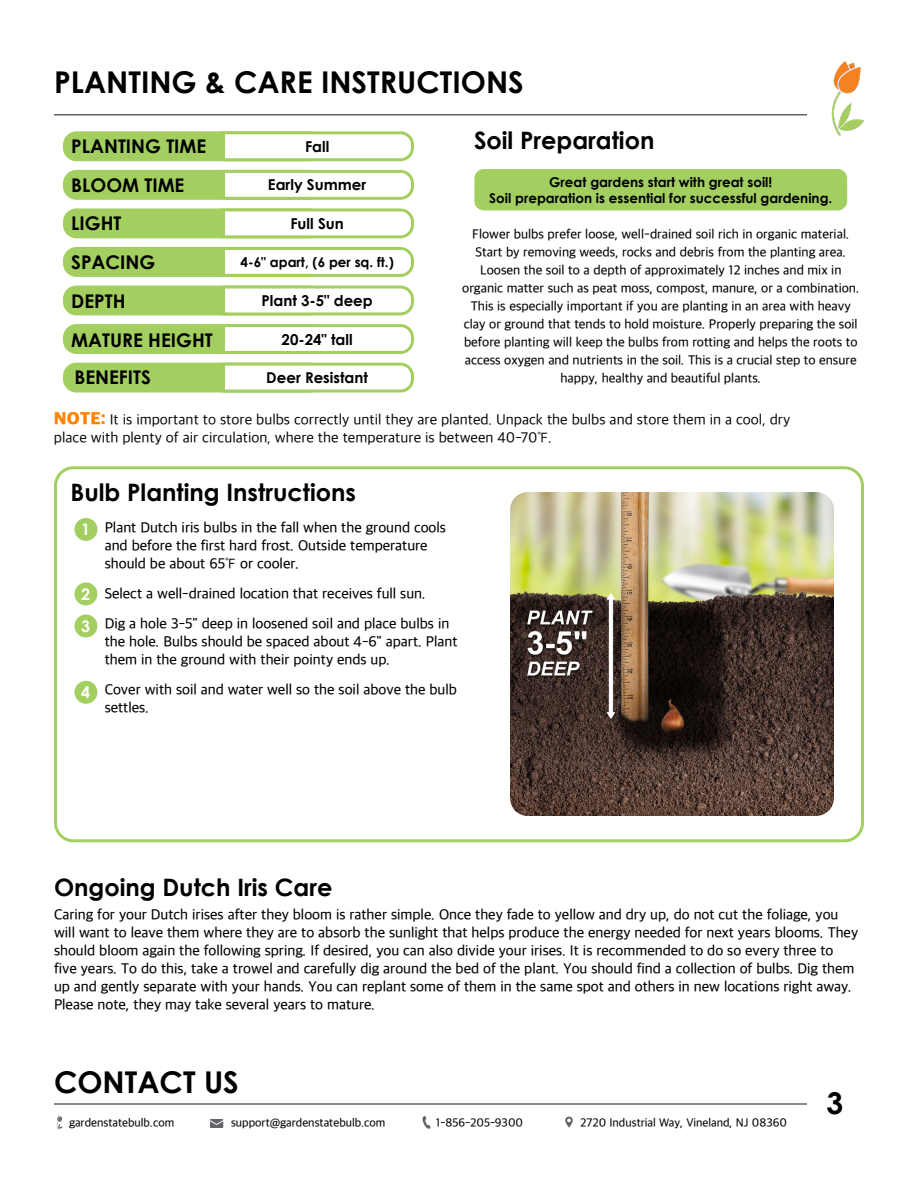
<style>
.page{position:relative;width:918px;height:1188px;background:#fff}
.page>*{position:absolute;margin:0;border:0;box-sizing:border-box;transform-origin:0 0}
.t1{font:700 30px "Century Gothic";color:#000}
.t2{font:700 24px "Century Gothic";color:#000}
.t3{font:700 18.9px/36.9px "Century Gothic";color:#000}
.t4{font:700 16.05px/32px "Century Gothic";color:#fff}
.t5{font:500 15px/18px "Apple SD Gothic Neo";color:#000}
.t6{font:15px/18px "Apple SD Gothic Neo";color:#000}
.t7{font:700 15px "Century Gothic";color:#000}
.t8{font:500 13.5px/18px "Apple SD Gothic Neo";color:#000;text-align:center}
.t9{font:700 13.5px/16.2px "Century Gothic";color:#000;text-align:center}
.t10{font:500 12px "Apple SD Gothic Neo";color:#000}
.s1{font-weight:800;font-size:18px;color:#ff8300}
.s2{font-weight:400}
</style>
<div class="page">
<hr style="left:54px;top:114px;width:753px;height:2px;background:#616367">
<div style="left:63px;top:131px;width:259px;height:30px;background:#a3cf60;border-radius:13px"></div>
<div style="left:54px;top:466px;width:810px;height:376px;border:3px solid #a3cf60;border-radius:18px"></div>
<div style="left:63px;top:208px;width:259px;height:30px;background:#a3cf60;border-radius:13px"></div>
<div style="left:63px;top:286px;width:259px;height:29px;background:#a3cf60;border-radius:13px"></div>
<div style="left:63px;top:170px;width:259px;height:30px;background:#a3cf60;border-radius:13px"></div>
<div style="left:63px;top:247px;width:259px;height:30px;background:#a3cf60;border-radius:13px"></div>
<div style="left:63px;top:324px;width:259px;height:30px;background:#a3cf60;border-radius:13px"></div>
<div style="left:63px;top:363px;width:259px;height:30px;background:#a3cf60;border-radius:13px"></div>
<svg style="left:220px;top:131px;width:194px;height:69px"></svg>
<svg style="left:220px;top:208px;width:194px;height:69px"></svg>
<svg style="left:220px;top:285px;width:194px;height:31px"></svg>
<svg style="left:220px;top:324px;width:194px;height:30px"></svg>
<svg style="left:220px;top:362px;width:194px;height:31px"></svg>
<hr style="left:54px;top:1103px;width:753px;height:2px;background:#616367">
<svg style="left:56px;top:1116px;width:7px;height:14px"></svg>
<svg style="left:210px;top:1119px;width:13px;height:9px"></svg>
<svg style="left:423px;top:1116px;width:8px;height:13px"></svg>
<svg style="left:565px;top:1117px;width:8px;height:11px"></svg>
<img style="left:831px;top:61px;width:33px;height:75px">
<img style="left:510px;top:492px;width:324px;height:324px">
<div style="left:474px;top:169px;width:373px;height:41px;background:#a3cf60;border-radius:9px"></div>
<div style="left:74px;top:518px;width:23px;height:23px;background:#a3cf60;border-radius:50%"></div>
<div style="left:74px;top:582px;width:23px;height:23px;background:#a3cf60;border-radius:50%"></div>
<div style="left:74px;top:614px;width:23px;height:23px;background:#a3cf60;border-radius:50%"></div>
<div style="left:74px;top:681px;width:23px;height:23px;background:#a3cf60;border-radius:50%"></div>
<h1 class="t1" style="left:54px;top:59px;width:471px">PLANTING &amp; CARE INSTRUCTIONS</h1>
<p class="t3" style="left:71px;top:127px;width:137px">PLANTING TIME</p>
<p class="t3" style="left:71px;top:166px;width:115px">BLOOM TIME</p>
<p class="t3" style="left:71px;top:204px;width:52px">LIGHT</p>
<p class="t3" style="left:71px;top:243px;width:86px">SPACING</p>
<p class="t3" style="left:71px;top:281px;width:56px">DEPTH</p>
<p class="t3" style="left:71px;top:321px;width:143px">MATURE HEIGHT<br>BENEFITS</p>
<p class="t7" style="left:305px;top:135px;width:26px">Fall</p>
<p class="t7" style="left:268px;top:174px;width:100px">Early Summer</p>
<p class="t7" style="left:290px;top:212px;width:55px">Full Sun</p>
<p class="t9" style="left:240px;top:253px;width:155px">4-6" apart, (6 per sq. ft.)</p>
<p class="t7" style="left:262px;top:289px;width:113px">Plant 3-5" deep</p>
<p class="t7" style="left:282px;top:328px;width:73px">20-24" tall</p>
<p class="t7" style="left:266px;top:366px;width:103px">Deer Resistant</p>
<h2 class="t2" style="left:474px;top:122px;width:182px">Soil Preparation</h2>
<p class="t9" style="left:489px;top:173px;width:345px">Great gardens start with great soil!<br>Soil preparation is essential for successful gardening.</p>
<p class="t8" style="left:462px;top:226px;width:399px">Flower bulbs prefer loose, well-drained soil rich in organic material.<br>Start by removing weeds, rocks and debris from the planting area.<br>Loosen the soil to a depth of approximately 12 inches and mix in organic matter such as peat moss, compost, manure, or a combination.<br>This is especially important if you are planting in an area with heavy clay or ground that tends to hold moisture. Properly preparing the soil before planting will keep the bulbs from rotting and helps the roots to access oxygen and nutrients in the soil. This is a crucial step to ensure happy, healthy and beautiful plants.</p>
<p class="t6" style="left:54px;top:412px;width:738px"><span class="s1">NOTE:</span> It is important to store bulbs correctly until they are planted. Unpack the bulbs and store them in a cool, dry place with plenty of air circulation, where the temperature is between 40-70℉.</p>
<h2 class="t2" style="left:70px;top:474px;width:287px">Bulb Planting Instructions</h2>
<p class="t4" style="left:81px;top:513px;width:10px">1</p>
<p class="t4" style="left:81px;top:577px;width:10px">2<br>3</p>
<p class="t4" style="left:81px;top:676px;width:10px">4</p>
<p class="t5" style="left:105px;top:519px;width:343px">Plant Dutch iris bulbs in the fall when the ground cools and before the first hard frost. Outside temperature should be about 65<span class="s2">℉</span> or cooler.</p>
<p class="t5" style="left:105px;top:579px;width:346px;line-height:30px">Select a well-drained location that receives full sun.<br>Dig a hole 3-5" deep in loosened soil and place bulbs in</p>
<p class="t5" style="left:105px;top:633px;width:355px">the hole. Bulbs should be spaced about 4-6" apart. Plant them in the ground with their pointy ends up.</p>
<p class="t5" style="left:105px;top:681px;width:354px">Cover with soil and water well so the soil above the bulb settles.</p>
<h2 class="t2" style="left:54px;top:869px;width:280px">Ongoing Dutch Iris Care</h2>
<p class="t5" style="left:54px;top:907px;width:806px">Caring for your Dutch irises after they bloom is rather simple. Once they fade to yellow and dry up, do not cut the foliage, you will want to leave them where they are to absorb the sunlight that helps produce the energy needed for next years blooms. They should bloom again the following spring. If desired, you can also divide your irises. It is recommended to do so every three to five years. To do this, take a trowel and carefully dig around the bed of the plant. You should find a collection of bulbs. Dig them up and gently separate with your hands. You can replant some of them in the same spot and others in new locations right away.<br>Please note, they may take several years to mature.</p>
<h1 class="t1" style="left:54px;top:1060px;width:186px">CONTACT US</h1>
<p class="t10" style="left:69px;top:1116px;width:107px">gardenstatebulb.com</p>
<p class="t10" style="left:231px;top:1116px;width:156px">support@gardenstatebulb.com</p>
<p class="t10" style="left:436px;top:1116px;width:89px">1-856-205-9300</p>
<p class="t10" style="left:580px;top:1116px;width:208px">2720 Industrial Way, Vineland, NJ 08360</p>
<h1 class="t1" style="left:826px;top:1080px;width:18px">3</h1>
</div>
